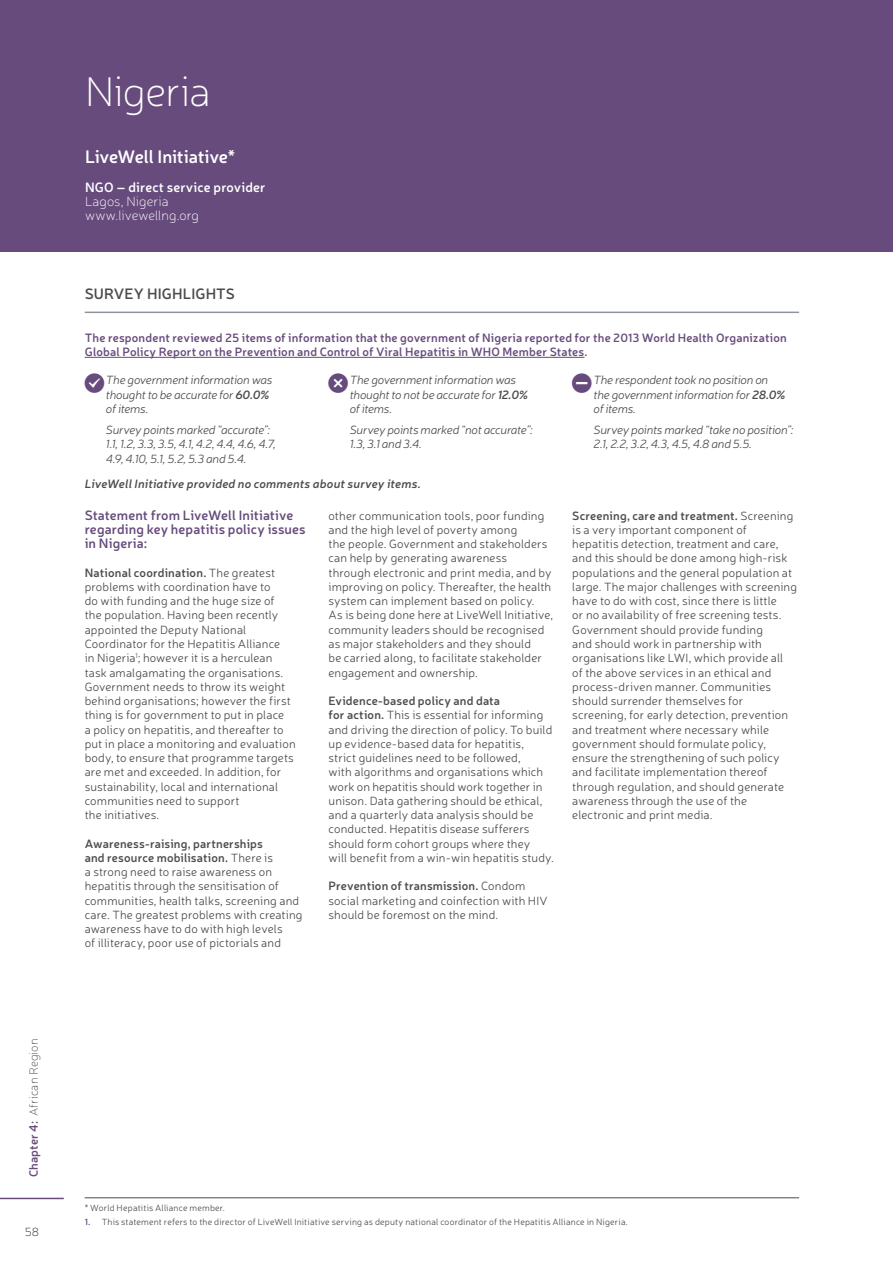
<style>
.page{position:relative;width:893px;height:1263px;background:#fff}
.page>*{position:absolute;margin:0;border:0;box-sizing:border-box;transform-origin:0 0}
.Header_-_Country__L{font:100 42px "Neris";letter-spacing:-.015em;color:#fff}
.Header_-_Report_NAME{font:600 18px "Neris";letter-spacing:-.01em;color:#fff}
.Body_Copy_-_Survey_H{font:600 15px "Neris";letter-spacing:.01em;color:#4b4c4d}
.Subheader_-_1st{font:600 13.5px/14.2px "Neris";letter-spacing:.01em;color:#664b7c}
.Header_-_Report_WEBS{font:100 13.5px "Neris";letter-spacing:.005em;color:#fff}
.Header_-_Report_TYPE{font:600 13.5px "Neris";letter-spacing:.01em;color:#fff}
.Body_Copy{font:300 12px/14.2px "Neris";letter-spacing:.01em;color:#4b4c4d}
.Report_Table_2nd_par{font:italic 300 12px/14.4px "Neris";letter-spacing:-.02em;color:#4b4c4d}
.Body_Copy_-_Intro{font:600 12px/14.2px "Neris";letter-spacing:.015em;color:#664b7c}
.Subhead_-_2nd{font:italic 600 12px "Neris";letter-spacing:.01em;color:#4b4c4d}
.t1{font:100 12px "Neris";letter-spacing:.015em;color:#4b4c4d}
.t2{font:100 12px "Neris";color:#231f20}
.Footnote_Sources{font:300 9px "Neris";letter-spacing:.02em;color:#4b4c4d}
.s1{font-weight:600;color:#664b7c}
.s2{font-weight:600}
</style>
<div class="page">
<div style="left:0;top:0;width:893px;height:252px;background:#664b7c"></div>
<hr style="left:85px;top:1197px;width:714px;height:1px;background:#4b4c4d">
<hr style="left:85px;top:312px;width:714px;height:1px;background:#8f959d">
<hr style="left:85px;top:357px;width:499px;height:1px;background:#664b7c">
<hr style="left:0;top:1198px;width:64px;height:1px;background:#664b7c">
<p class="t1" style="left:26px;top:1177px;width:140px;rotate:-90deg"><span class="s1">Chapter 4:</span> African Region</p>
<p class="t2" style="left:25px;top:1224px;width:16px">58</p>
<p class="Header_-_Country__L" style="left:85px;top:66px;width:127px">Nigeria</p>
<p class="Header_-_Report_NAME" style="left:85px;top:145px;width:152px">LiveWell Initiative*</p>
<p class="Header_-_Report_TYPE" style="left:85px;top:178px;width:182px">NGO – direct service provider</p>
<p class="Header_-_Report_WEBS" style="left:85px;top:193px;width:85px">Lagos, Nigeria</p>
<p class="Header_-_Report_WEBS" style="left:85px;top:208px;width:115px">www.livewellng.org</p>
<p class="Body_Copy_-_Survey_H" style="left:85px;top:283px;width:152px">SURVEY HIGHLIGHTS</p>
<p class="Body_Copy_-_Intro" style="left:85px;top:330px;width:704px">The respondent reviewed 25 items of information that the government of Nigeria reported for the 2013 World Health Organization<br>Global Policy Report on the Prevention and Control of Viral Hepatitis in WHO Member States.</p>
<p class="Report_Table_2nd_par" style="left:106px;top:373px;width:168px">The government information was thought to be accurate for <span class="s2">60.0% </span>of items.</p>
<p class="Report_Table_2nd_par" style="left:106px;top:422px;width:171px">Survey points marked “accurate”:<br>1.1, 1.2, 3.3, 3.5, 4.1, 4.2, 4.4, 4.6, 4.7,<br>4.9, 4.10, 5.1, 5.2, 5.3 and 5.4.</p>
<p class="Report_Table_2nd_par" style="left:350px;top:373px;width:180px">The government information was thought to not be accurate for <span class="s2">12.0% </span>of items.</p>
<p class="Report_Table_2nd_par" style="left:350px;top:422px;width:184px">Survey points marked “not accurate”:<br>1.3, 3.1 and 3.4.</p>
<p class="Report_Table_2nd_par" style="left:594px;top:373px;width:193px">The respondent took no position on the government information for <span class="s2">28.0% </span>of items.</p>
<p class="Report_Table_2nd_par" style="left:594px;top:422px;width:201px">Survey points marked “take no position”:<br>2.1, 2.2, 3.2, 4.3, 4.5, 4.8 and 5.5.</p>
<p class="Subhead_-_2nd" style="left:85px;top:476px;width:338px">LiveWell Initiative provided no comments about survey items.</p>
<p class="Subheader_-_1st" style="left:85px;top:507px;width:222px">Statement from LiveWell Initiative regarding key hepatitis policy issues in Nigeria:</p>
<p class="Body_Copy" style="left:85px;top:565px;width:213px"><span class="s2">National coordination.</span> The greatest problems with coordination have to<br>do with funding and the huge size of<br>the population. Having been recently appointed the Deputy National Coordinator for the Hepatitis Alliance<br>in Nigeria<sup>1</sup>; however it is a herculean task amalgamating the organisations.<br>Government needs to throw its weight behind organisations; however the first thing is for government to put in place<br>a policy on hepatitis, and thereafter to put in place a monitoring and evaluation body, to ensure that programme targets are met and exceeded. In addition, for sustainability, local and international communities need to support<br>the initiatives.</p>
<p class="Body_Copy" style="left:85px;top:836px;width:219px"><span class="s2">Awareness-raising, partnerships<br>and resource mobilisation.</span> There is<br>a strong need to raise awareness on hepatitis through the sensitisation of communities, health talks, screening and care. The greatest problems with creating awareness have to do with high levels<br>of illiteracy, poor use of pictorials and</p>
<p class="Body_Copy" style="left:328px;top:508px;width:226px">other communication tools, poor funding and the high level of poverty among<br>the people. Government and stakeholders can help by generating awareness<br>through electronic and print media, and by improving on policy. Thereafter, the health system can implement based on policy.<br>As is being done here at LiveWell Initiative, community leaders should be recognised as major stakeholders and they should<br>be carried along, to facilitate stakeholder engagement and ownership.</p>
<p class="Body_Copy" style="left:328px;top:693px;width:227px"><span class="s2">Evidence-based policy and data<br>for action.</span> This is essential for informing and driving the direction of policy. To build up evidence-based data for hepatitis, strict guidelines need to be followed,<br>with algorithms and organisations which work on hepatitis should work together in unison. Data gathering should be ethical, and a quarterly data analysis should be conducted. Hepatitis disease sufferers should form cohort groups where they<br>will benefit from a win-win hepatitis study.</p>
<p class="Body_Copy" style="left:328px;top:878px;width:221px"><span class="s2">Prevention of transmission.</span> Condom social marketing and coinfection with HIV should be foremost on the mind.</p>
<p class="Body_Copy" style="left:572px;top:508px;width:226px"><span class="s2">Screening, care and treatment.</span> Screening is a very important component of<br>hepatitis detection, treatment and care, and this should be done among high-risk populations and the general population at large. The major challenges with screening have to do with cost, since there is little<br>or no availability of free screening tests.<br>Government should provide funding<br>and should work in partnership with organisations like LWI, which provide all<br>of the above services in an ethical and process-driven manner. Communities should surrender themselves for screening, for early detection, prevention and treatment where necessary while government should formulate policy, ensure the strengthening of such policy and facilitate implementation thereof through regulation, and should generate awareness through the use of the electronic and print media.</p>
<p class="Footnote_Sources" style="left:85px;top:1202px;width:142px">* World Hepatitis Alliance member.</p>
<p class="Footnote_Sources" style="left:85px;top:1216px;width:545px"><span class="s1">1.</span> This statement refers to the director of LiveWell Initiative serving as deputy national coordinator of the Hepatitis Alliance in Nigeria.</p>
</div>
